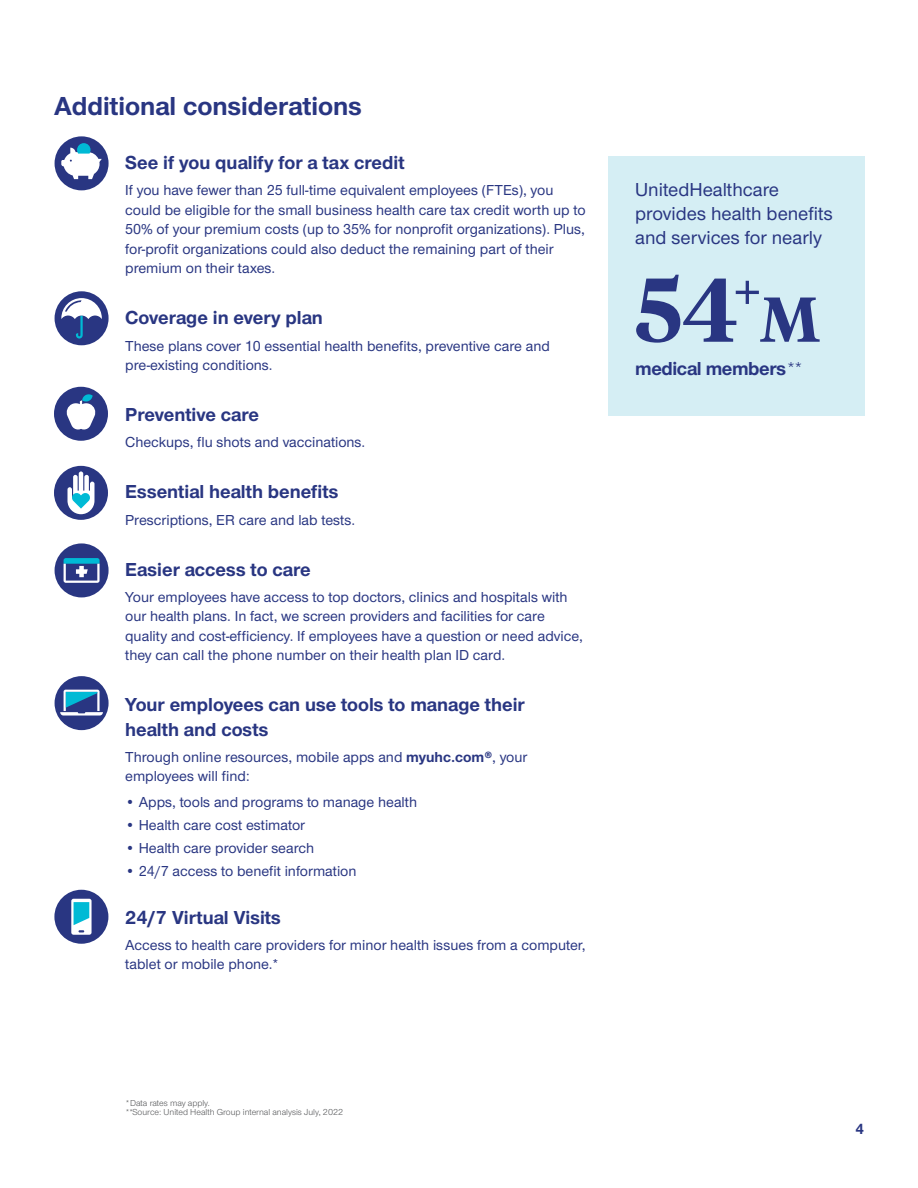
<style>
.page{position:relative;width:918px;height:1188px;background:#fff}
.page>*{position:absolute;margin:0;border:0;box-sizing:border-box;transform-origin:0 0}
.t1{font:600 90px "UHC Serif Headline";color:#293682}
.t2{font:600 63px "UHC Serif Headline";color:#293682}
.t3{font:700 27px "UHC Sans";color:#293682}
.t4{font:700 19.5px/24px "UHC Sans";color:#293682}
.t5{font:500 19.5px/24px "UHC Sans";color:#293682}
.t6{font:700 19.5px "UHC Sans";letter-spacing:-.02em;color:#293682}
.t7{font:500 15px/19.5px "UHC Sans";color:#293682}
.t8{font:700 15px "UHC Sans";color:#293682}
.t9{font:9px/9.8px "UHC Sans";color:#58595b}
.s1{font-weight:700}
.s2{font-weight:400}
</style>
<div class="page">
<div style="left:55px;top:676px;width:54px;height:54px;background:#293682;border-radius:50%"></div>
<svg style="left:60px;top:690px;width:43px;height:26px"></svg>
<div style="left:54px;top:387px;width:54px;height:54px;background:#293682;border-radius:50%"></div>
<svg style="left:66px;top:394px;width:30px;height:36px"></svg>
<div style="left:55px;top:291px;width:54px;height:54px;background:#293682;border-radius:50%"></div>
<svg style="left:61px;top:298px;width:41px;height:41px"></svg>
<div style="left:54px;top:890px;width:54px;height:54px;background:#293682;border-radius:50%"></div>
<svg style="left:71px;top:899px;width:21px;height:36px"></svg>
<div style="left:55px;top:543px;width:54px;height:54px;background:#293682;border-radius:50%"></div>
<svg style="left:64px;top:558px;width:36px;height:25px"></svg>
<div style="left:55px;top:136px;width:54px;height:54px;background:#293682;border-radius:50%"></div>
<svg style="left:61px;top:143px;width:41px;height:36px"></svg>
<div style="left:54px;top:466px;width:54px;height:54px;background:#293682;border-radius:50%"></div>
<svg style="left:68px;top:471px;width:26px;height:43px"></svg>
<div style="left:608px;top:156px;width:257px;height:260px;background:#d5eef4"></div>
<h3 class="t3" style="left:54px;top:88px;width:309px">Additional considerations</h3>
<h4 class="t4" style="left:125px;top:150px;width:281px">See if you qualify for a tax credit</h4>
<p class="t7" style="left:125px;top:180px;width:462px">If you have fewer than 25 full-time equivalent employees (FTEs), you could be eligible for the small business health care tax credit worth up to 50% of your premium costs (up to 35% for nonprofit organizations). Plus, for-profit organizations could also deduct the remaining part of their premium on their taxes.</p>
<h4 class="t4" style="left:125px;top:305px;width:199px">Coverage in every plan</h4>
<p class="t7" style="left:125px;top:335px;width:426px">These plans cover 10 essential health benefits, preventive care and pre-existing conditions.</p>
<h4 class="t4" style="left:125px;top:402px;width:135px">Preventive care</h4>
<p class="t7" style="left:125px;top:432px;width:242px">Checkups, flu shots and vaccinations.</p>
<h4 class="t4" style="left:125px;top:479px;width:215px">Essential health benefits</h4>
<p class="t7" style="left:125px;top:509px;width:232px">Prescriptions, ER care and lab tests.</p>
<h4 class="t4" style="left:125px;top:557px;width:187px">Easier access to care</h4>
<p class="t7" style="left:125px;top:587px;width:459px">Your employees have access to top doctors, clinics and hospitals with our health plans. In fact, we screen providers and facilities for care quality and cost-efficiency. If employees have a question or need advice, they can call the phone number on their health plan ID card.</p>
<h4 class="t4" style="left:125px;top:692px;width:401px">Your employees can use tools to manage their health and costs</h4>
<p class="t7" style="left:125px;top:746px;width:404px">Through online resources, mobile apps and <span class="s1">myuhc.com®</span>, your employees will find:</p>
<p class="t7" style="left:125px;top:792px;width:293px">• Apps, tools and programs to manage health</p>
<p class="t7" style="left:125px;top:815px;width:181px">• Health care cost estimator</p>
<p class="t7" style="left:125px;top:838px;width:190px">• Health care provider search</p>
<p class="t7" style="left:125px;top:861px;width:233px">• 24/7 access to benefit information</p>
<h4 class="t4" style="left:125px;top:905px;width:157px">24/7 Virtual Visits</h4>
<p class="t7" style="left:125px;top:935px;width:462px">Access to health care providers for minor health issues from a computer, tablet or mobile phone.*</p>
<p class="t5" style="left:635px;top:177px;width:199px">UnitedHealthcare provides health benefits and services for nearly</p>
<p class="t1" style="left:635px;top:248px;width:129px">54<sup>+</sup></p>
<p class="t2" style="left:760px;top:276px;width:62px">m</p>
<p class="t6" style="left:635px;top:356px;width:170px">medical members<span class="s2">**</span></p>
<p class="t9" style="left:125px;top:1097px;width:220px">*Data rates may apply.<br>**Source: United Health Group internal analysis July, 2022</p>
<p class="t8" style="left:855px;top:1119px;width:10px">4</p>
</div>
